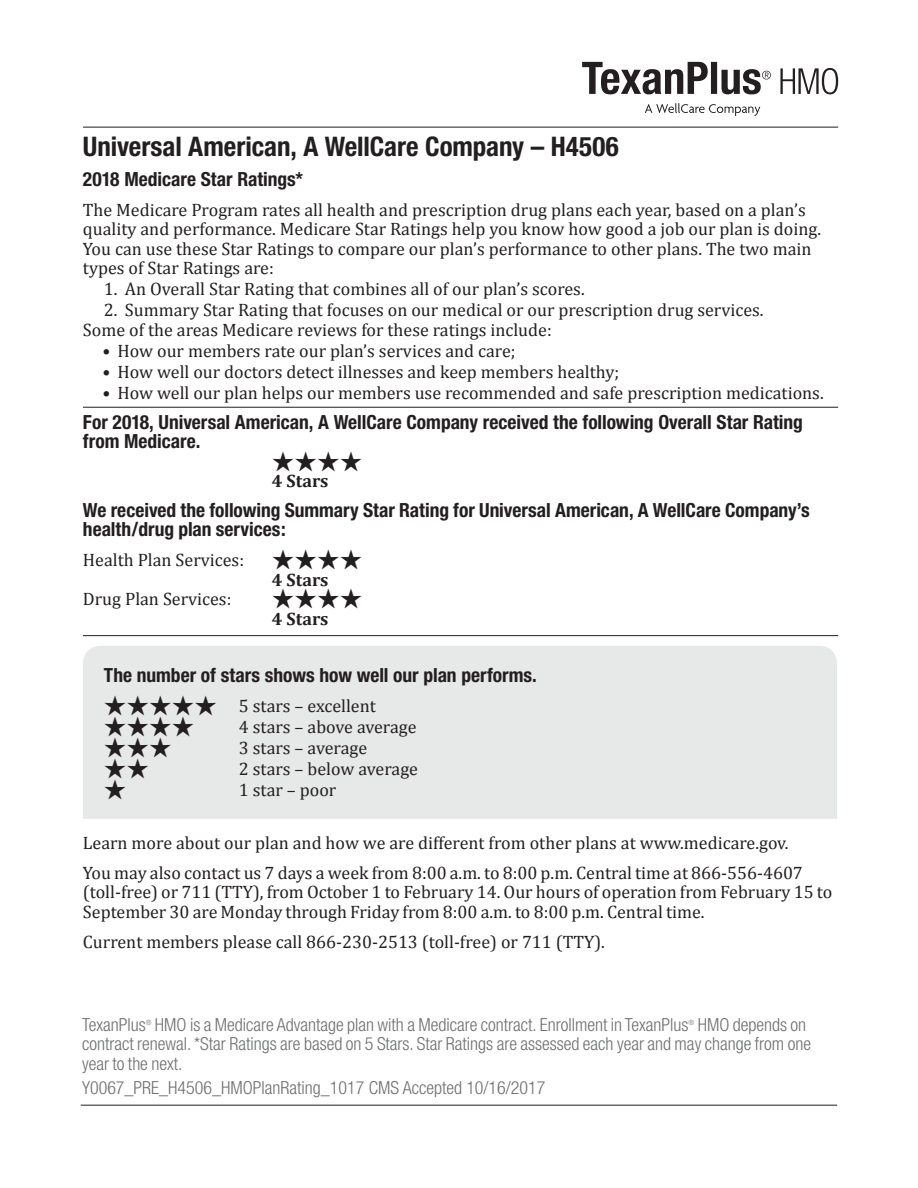
<style>
.page{position:relative;width:918px;height:1188px;background:#fff}
.page>*{position:absolute;margin:0;border:0;box-sizing:border-box;transform-origin:0 0}
.p-body-SA-Rule{font:27.75px "Zapf Dingbats ITC";color:#231f20}
.p-body{font:27.75px "Zapf Dingbats ITC";color:#231f20}
.t1{font:700 condensed 27px "Helvetica Neue";letter-spacing:-.005em;color:#231f20}
.p-h{font:700 condensed 19.5px/19.5px "Helvetica Neue";color:#231f20}
.p-h-Ruler{font:700 condensed 19.5px/19.5px "Helvetica Neue";color:#231f20}
.p-h-SA{font:700 condensed 19.5px "Helvetica Neue";color:#231f20}
.p-body-2{font:18px/19.5px "Cambria";color:#231f20}
.p-body-SA{font:18px/19.5px "Cambria";color:#231f20}
.t2{font:300 condensed 18px/19.5px "Helvetica Neue";color:#6d6f71}
.p-body-SA-Rule-2{font:18px "Cambria";color:#231f20}
.p-body-3{font:700 18px "Cambria";color:#231f20}
.p-body-SA-Rule-3{font:700 18px "Cambria";color:#231f20}
.t3{font:300 condensed 7.2px "Helvetica Neue";color:#6d6f71}
.s1{font-weight:700}
</style>
<div class="page">
<svg style="left:83px;top:94px;width:754px;height:33px"></svg>
<hr style="left:81px;top:1105px;width:756px;height:1px;background:#231f20">
<hr style="left:83px;top:127px;width:755px;height:1px;background:#231f20">
<svg style="left:780px;top:68px;width:58px;height:26px"></svg>
<svg style="left:582px;top:62px;width:189px;height:32px"></svg>
<svg style="left:645px;top:103px;width:115px;height:13px"></svg>
<hr style="left:83px;top:407px;width:755px;height:1px;background:#231f20">
<hr style="left:83px;top:635px;width:755px;height:1px;background:#231f20">
<div style="left:83px;top:646px;width:754px;height:173px;background:#e7e8e8"></div>
<div style="left:105px;top:758px;width:52px;height:42px;background:#e7e8e8"></div>
<p class="t1" style="left:83px;top:130px;width:537px">Universal American, A WellCare Company – H4506</p>
<p class="p-h-SA" style="left:83px;top:167px;width:222px">2018 Medicare Star Ratings*</p>
<p class="p-body-2" style="left:83px;top:200px;width:740px">The Medicare Program rates all health and prescription drug plans each year, based on a plan’s quality and performance. Medicare Star Ratings help you know how good a job our plan is doing.<br>You can use these Star Ratings to compare our plan’s performance to other plans. The two main types of Star Ratings are:</p>
<p class="p-body-2" style="left:104px;top:279px;width:482px">1. An Overall Star Rating that combines all of our plan’s scores.</p>
<p class="p-body-2" style="left:104px;top:300px;width:661px">2. Summary Star Rating that focuses on our medical or our prescription drug services.</p>
<p class="p-body-2" style="left:83px;top:320px;width:470px">Some of the areas Medicare reviews for these ratings include:</p>
<p class="p-body-2" style="left:102px;top:341px;width:415px">• How our members rate our plan’s services and care;</p>
<p class="p-body-2" style="left:102px;top:362px;width:518px">• How well our doctors detect illnesses and keep members healthy;</p>
<p class="p-body-2" style="left:102px;top:383px;width:723px">• How well our plan helps our members use recommended and safe prescription medications.</p>
<p class="p-h-Ruler" style="left:83px;top:412px;width:722px">For 2018, Universal American, A WellCare Company received the following Overall Star Rating from Medicare.</p>
<p class="p-body" style="left:272px;top:448px;width:92px">★★★★</p>
<p class="p-body-3" style="left:272px;top:468px;width:58px">4 Stars</p>
<p class="p-h" style="left:83px;top:500px;width:729px">We received the following Summary Star Rating for Universal American, A WellCare Company’s health/drug plan services:</p>
<p class="p-body-2" style="left:272px;top:550px;width:92px;text-indent:-189px">Health Plan Services: ★★★★<br><span class="s1">4 Stars</span></p>
<p class="p-body-SA-Rule-2" style="left:83px;top:589px;width:150px">Drug Plan Services:</p>
<p class="p-body-SA-Rule" style="left:272px;top:586px;width:92px">★★★★</p>
<p class="p-body-SA-Rule-3" style="left:272px;top:606px;width:58px">4 Stars</p>
<p class="p-h" style="left:104px;top:665px;width:434px">The number of stars shows how well our plan performs.</p>
<p class="p-body-2" style="left:104px;top:696px;width:273px">★★★★★ 5 stars – excellent</p>
<p class="p-body-SA-Rule" style="left:104px;top:713px;width:92px">★★★★</p>
<p class="p-body-2" style="left:239px;top:717px;width:179px">4 stars – above average</p>
<p class="p-body-SA-Rule" style="left:104px;top:734px;width:69px">★★★</p>
<p class="p-body-2" style="left:239px;top:738px;width:130px">3 stars – average</p>
<p class="p-body-2" style="left:239px;top:759px;width:181px">2 stars – below average</p>
<p class="p-body-2" style="left:239px;top:780px;width:99px">1 star – poor</p>
<p class="p-body-SA" style="left:83px;top:833px;width:707px">Learn more about our plan and how we are different from other plans at www.medicare.gov.</p>
<p class="p-body-SA" style="left:83px;top:863px;width:751px">You may also contact us 7 days a week from 8:00 a.m. to 8:00 p.m. Central time at 866-556-4607 (toll-free) or 711 (TTY), from October 1 to February 14. Our hours of operation from February 15 to<br>September 30 are Monday through Friday from 8:00 a.m. to 8:00 p.m. Central time.</p>
<p class="p-body-SA" style="left:83px;top:932px;width:523px">Current members please call 866-230-2513 (toll-free) or 711 (TTY).</p>
<p class="t2" style="left:82px;top:1014px;width:730px;text-indent:616px">HMO depends on contract renewal. *Star Ratings are based on 5 Stars. Star Ratings are assessed each year and may change from one year to the next.</p>
<p class="t2" style="left:82px;top:1077px;width:465px">Y0067_PRE_H4506_HMOPlanRating_1017 CMS Accepted 10/16/2017</p>
<p class="t2" style="left:82px;top:1014px;width:65px">TexanPlus</p>
<p class="t3" style="left:146px;top:1018px;width:7px">®</p>
<p class="t2" style="left:155px;top:1014px;width:535px">HMO is a Medicare Advantage plan with a Medicare contract. Enrollment in TexanPlus</p>
<p class="t3" style="left:688px;top:1018px;width:7px">®</p>
</div>
